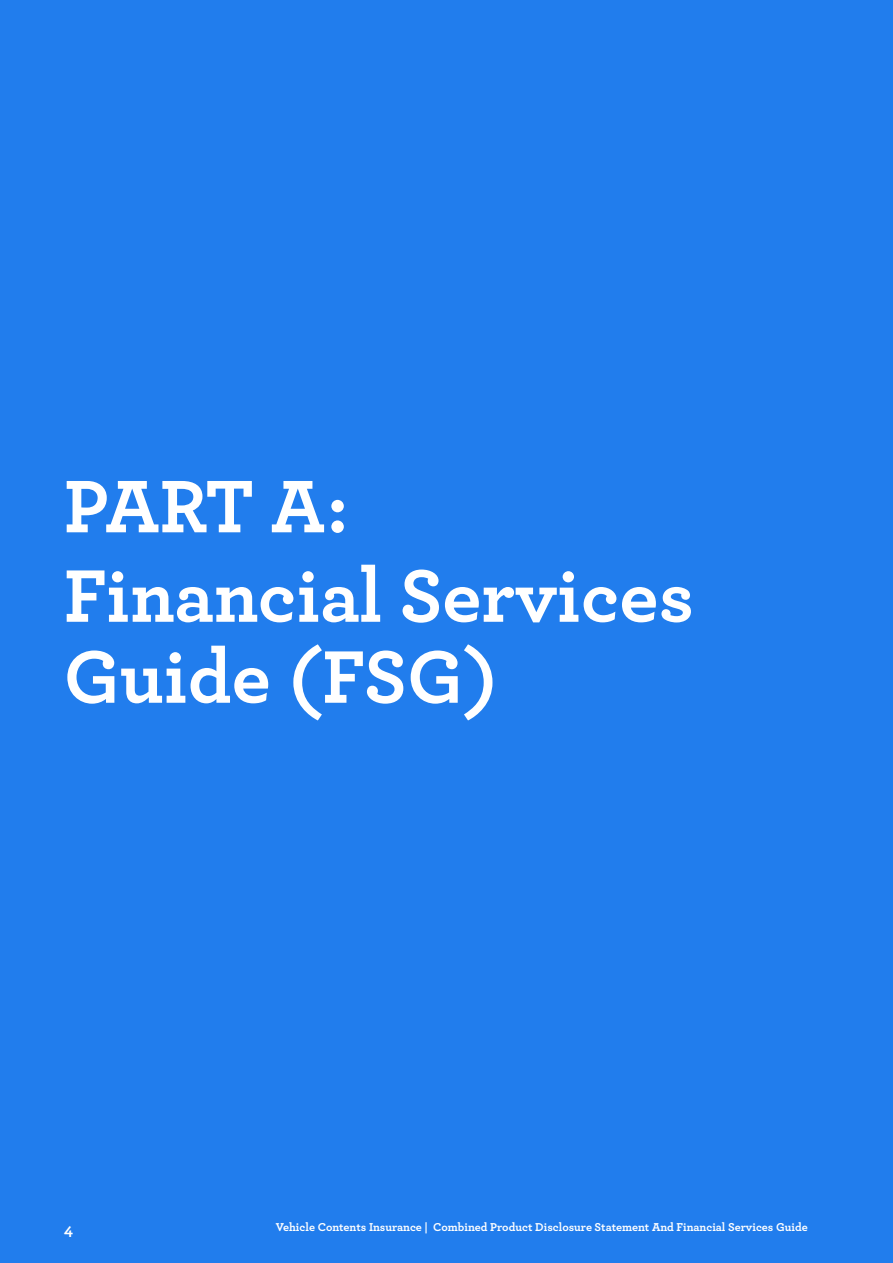
<style>
.page{position:relative;width:893px;height:1263px;background:#217ded}
.page>*{position:absolute;margin:0;border:0;box-sizing:border-box;transform-origin:0 0}
.t1{font:700 78px/89.4px "Archer Pro";color:#fff}
.t2{font:700 16.5px "Archer Pro";color:#fff}
.t3{font:700 12px "Archer Pro";color:#fff}
</style>
<div class="page">
<h1 class="t1" style="left:64px;top:457px;width:632px">PART A:<br>Financial Services</h1>
<h1 class="t1" style="left:64px;top:627px;width:436px">Guide (FSG)</h1>
<h2 class="t2" style="left:64px;top:1216px;width:11px">4</h2>
<p class="t3" style="left:276px;top:1218px;width:534px">Vehicle Contents Insurance | Combined Product Disclosure Statement And Financial Services Guide</p>
</div>
